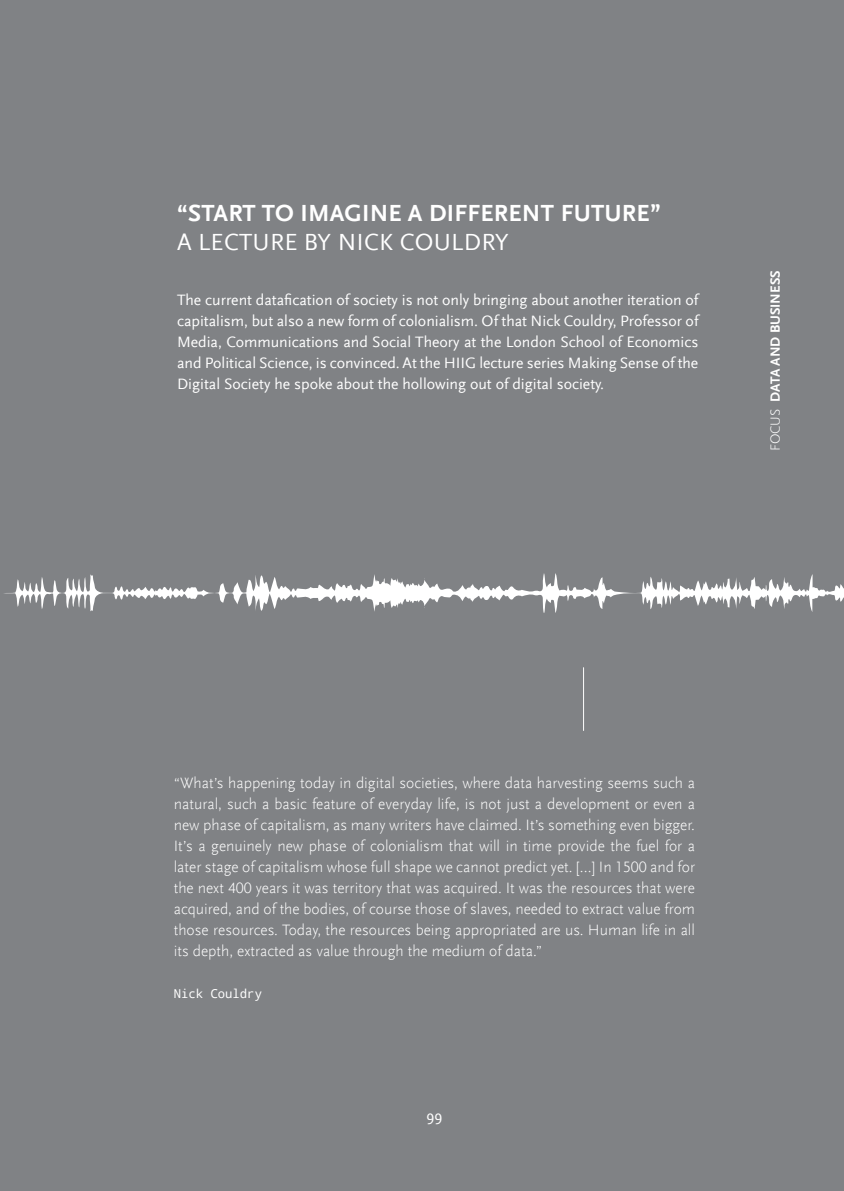
<style>
.page{position:relative;width:844px;height:1191px;background:#fff}
.page>*{position:absolute;margin:0;border:0;box-sizing:border-box;transform-origin:0 0}
.t1{font:700 24.5px "Scala Sans Offc";letter-spacing:.01em;color:#fff}
.t2{font:24.5px "Scala Sans Offc";letter-spacing:.01em;color:#fff}
.t3{font:300 15.75px/21px "Scala Sans Offc";color:#fff;text-align:justify}
.t4{font:15.75px/21px "Scala Sans Offc";color:#fff;text-align:justify}
.t5{font:700 14px "Scala Sans Offc";color:#fff}
.t6{font:12.25px "Droid Sans Mono";color:#fff}
.s1{font-weight:300}
</style>
<div class="page">
<div style="left:0;top:0;width:843px;height:1191px;background:#808285"></div>
<hr style="left:583px;top:667px;width:1px;height:63px;background:#fff">
<svg style="left:4px;top:573px;width:839px;height:40px"></svg>
<h1 class="t1" style="left:177px;top:199px;width:485px">“START TO IMAGINE A DIFFERENT FUTURE”</h1>
<h1 class="t2" style="left:177px;top:229px;width:333px">A LECTURE BY NICK COULDRY</h1>
<p class="t4" style="left:177px;top:289px;width:522px">The current datafication of society is not only bringing about another iteration of capitalism, but also a new form of colonialism. Of that Nick Couldry, Professor of Media, Communications and Social Theory at the London School of Economics and Political Science, is convinced. At the HIIG lecture series Making Sense of the Digital Society he spoke about the hollowing out of digital society.</p>
<p class="t5" style="left:767px;top:451px;width:181px;rotate:-90deg"><span class="s1">FOCUS</span> Data and business</p>
<p class="t3" style="left:174px;top:772px;width:522px">“What’s happening today in digital societies, where data harvesting seems such a natural, such a basic feature of everyday life, is not just a development or even a new phase of capitalism, as many writers have claimed. It’s something even bigger.<br>It’s a genuinely new phase of colonialism that will in time provide the fuel for a later stage of capitalism whose full shape we cannot predict yet. […] In 1500 and for the next 400 years it was territory that was acquired. It was the resources that were acquired, and of the bodies, of course those of slaves, needed to extract value from those resources. Today, the resources being appropriated are us. Human life in all its depth, extracted as value through the medium of data.”</p>
<p class="t6" style="left:174px;top:985px;width:90px">Nick Couldry</p>
<p class="t4" style="left:426px;top:1108px;width:17px">99</p>
</div>
